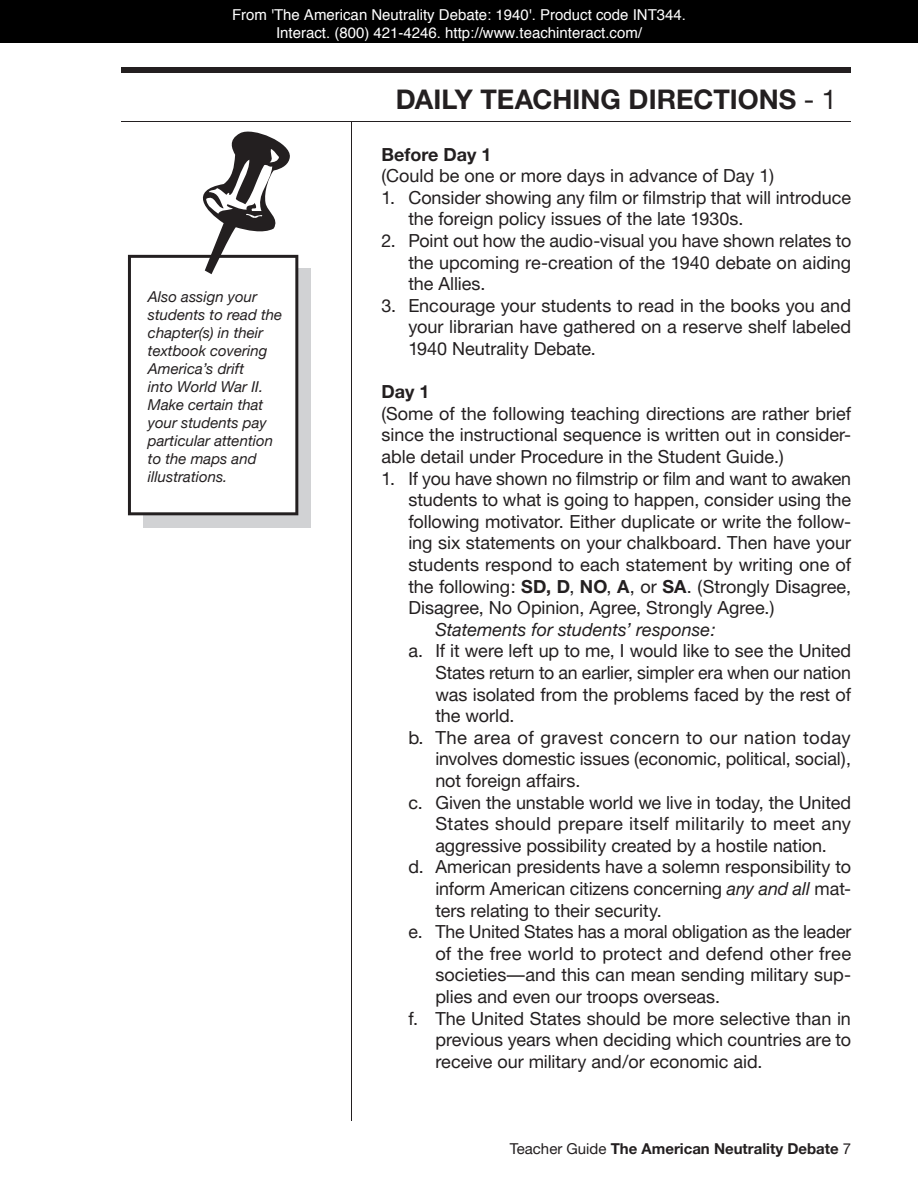
<style>
.page{position:relative;width:918px;height:1188px;background:#fff}
.page>*{position:absolute;margin:0;border:0;box-sizing:border-box;transform-origin:0 0}
.t1{font:700 27px "Helvetica Neue";color:#231f20}
.t2{font:18px/21.6px "Helvetica Neue";letter-spacing:-.005em;color:#231f20;text-align:justify}
.t3{font:18px "Helvetica Neue";letter-spacing:.015em;color:#231f20}
.t4{font:18px "Helvetica Neue";letter-spacing:.02em;color:#231f20}
.t5{font:italic 18px "Helvetica Neue";color:#231f20}
.t6{font:700 18px "Helvetica Neue";color:#231f20}
.t7{font:italic 15px/18px "Helvetica Neue";color:#231f20}
.t8{font:15px/17.4px "Helvetica";color:#fff;text-align:center}
.t9{font:700 15px "Helvetica Neue";color:#231f20}
.s1{font-weight:400}
.s2{font-weight:700}
.s3{font-style:italic}
</style>
<div class="page">
<div style="left:122px;top:67px;width:729px;height:6px;background:#231f20"></div>
<hr style="left:122px;top:121px;width:729px;height:1px;background:#231f20">
<hr style="left:351px;top:122px;width:1px;height:999px;background:#231f20">
<div style="left:299px;top:268px;width:12px;height:260px;background:#d1d2d4"></div>
<div style="left:143px;top:516px;width:167px;height:12px;background:#d1d2d4"></div>
<svg style="left:128px;top:255px;width:170px;height:260px"></svg>
<svg style="left:203px;top:132px;width:87px;height:142px"></svg>
<div style="left:0;top:0;width:918px;height:43px;background:#000"></div>
<p class="t8" style="left:232px;top:7px;width:456px">From 'The American Neutrality Debate: 1940'. Product code INT344.<br>Interact. (800) 421-4246. http://www.teachinteract.com/</p>
<p class="t7" style="left:148px;top:288px;width:136px">Also assign your students to read the chapter(s) in their textbook covering<br>America’s drift<br>into World War II.<br>Make certain that your students pay particular attention to the maps and illustrations.</p>
<h1 class="t1" style="left:396px;top:83px;width:443px">DAILY TEACHING DIRECTIONS <span class="s1">- 1</span></h1>
<p class="t6" style="left:381px;top:143px;width:112px">Before Day 1</p>
<p class="t2" style="left:381px;top:165px;width:394px">(Could be one or more days in advance of Day 1)</p>
<p class="t2" style="left:408px;top:186px;width:444px;text-indent:-27px">1. Consider showing any film or filmstrip that will introduce the foreign policy issues of the late 1930s.</p>
<p class="t2" style="left:408px;top:230px;width:444px;text-indent:-27px">2. Point out how the audio-visual you have shown relates to the upcoming re-creation of the 1940 debate on aiding the Allies.</p>
<p class="t2" style="left:408px;top:294px;width:444px;text-indent:-27px">3. Encourage your students to read in the books you and your librarian have gathered on a reserve shelf labeled 1940 Neutrality Debate.</p>
<p class="t6" style="left:381px;top:381px;width:50px">Day 1</p>
<p class="t2" style="left:381px;top:402px;width:471px">(Some of the following teaching directions are rather brief since the instructional sequence is written out in consider&shy;able detail under Procedure in the Student Guide.)</p>
<p class="t2" style="left:408px;top:467px;width:444px;text-indent:-27px">1. If you have shown no filmstrip or film and want to awaken students to what is going to happen, consider using the following motivator. Either duplicate or write the follow&shy;ing six statements on your chalkboard. Then have your students respond to each statement by writing one of the following: <span class="s2">SD, D</span>, <span class="s2">NO</span>, <span class="s2">A</span>, or <span class="s2">SA</span>. (Strongly Disagree, Disagree, No Opinion, Agree, Strongly Agree.)</p>
<p class="t5" style="left:435px;top:619px;width:282px">Statements for students’ response:</p>
<p class="t2" style="left:408px;top:640px;width:444px">a. If it were left up to me, I would like to see the United</p>
<p class="t2" style="left:435px;top:662px;width:417px">States return to an earlier, simpler era when our nation</p>
<p class="t2" style="left:435px;top:683px;width:417px">was isolated from the problems faced by the rest of</p>
<p class="t2" style="left:435px;top:705px;width:81px">the world.</p>
<p class="t4" style="left:408px;top:727px;width:444px">b. The area of gravest concern to our nation today</p>
<p class="t2" style="left:435px;top:748px;width:417px">involves domestic issues (economic, political, social),</p>
<p class="t2" style="left:435px;top:770px;width:147px">not foreign affairs.</p>
<p class="t2" style="left:408px;top:791px;width:444px">c. Given the unstable world we live in today, the United</p>
<p class="t3" style="left:435px;top:813px;width:417px">States should prepare itself militarily to meet any</p>
<p class="t2" style="left:435px;top:834px;width:393px">aggressive possibility created by a hostile nation.</p>
<p class="t2" style="left:408px;top:856px;width:444px">d. American presidents have a solemn responsibility to</p>
<p class="t2" style="left:435px;top:878px;width:417px">inform American citizens concerning <span class="s3">any and all</span> mat-</p>
<p class="t2" style="left:435px;top:899px;width:228px">ters relating to their security.</p>
<p class="t2" style="left:408px;top:921px;width:445px">e. The United States has a moral obligation as the leader</p>
<p class="t2" style="left:435px;top:942px;width:417px">of the free world to protect and defend other free</p>
<p class="t2" style="left:435px;top:964px;width:417px">societies—and this can mean sending military sup-</p>
<p class="t2" style="left:435px;top:986px;width:286px">plies and even our troops overseas.</p>
<p class="t2" style="left:408px;top:1007px;width:444px">f. The United States should be more selective than in</p>
<p class="t2" style="left:435px;top:1029px;width:417px">previous years when deciding which countries are to</p>
<p class="t2" style="left:435px;top:1050px;width:329px">receive our military and/or economic aid.</p>
<p class="t9" style="left:510px;top:1139px;width:343px"><span class="s1">Teacher Guide</span> The American Neutrality Debate <span class="s1">7</span></p>
</div>
